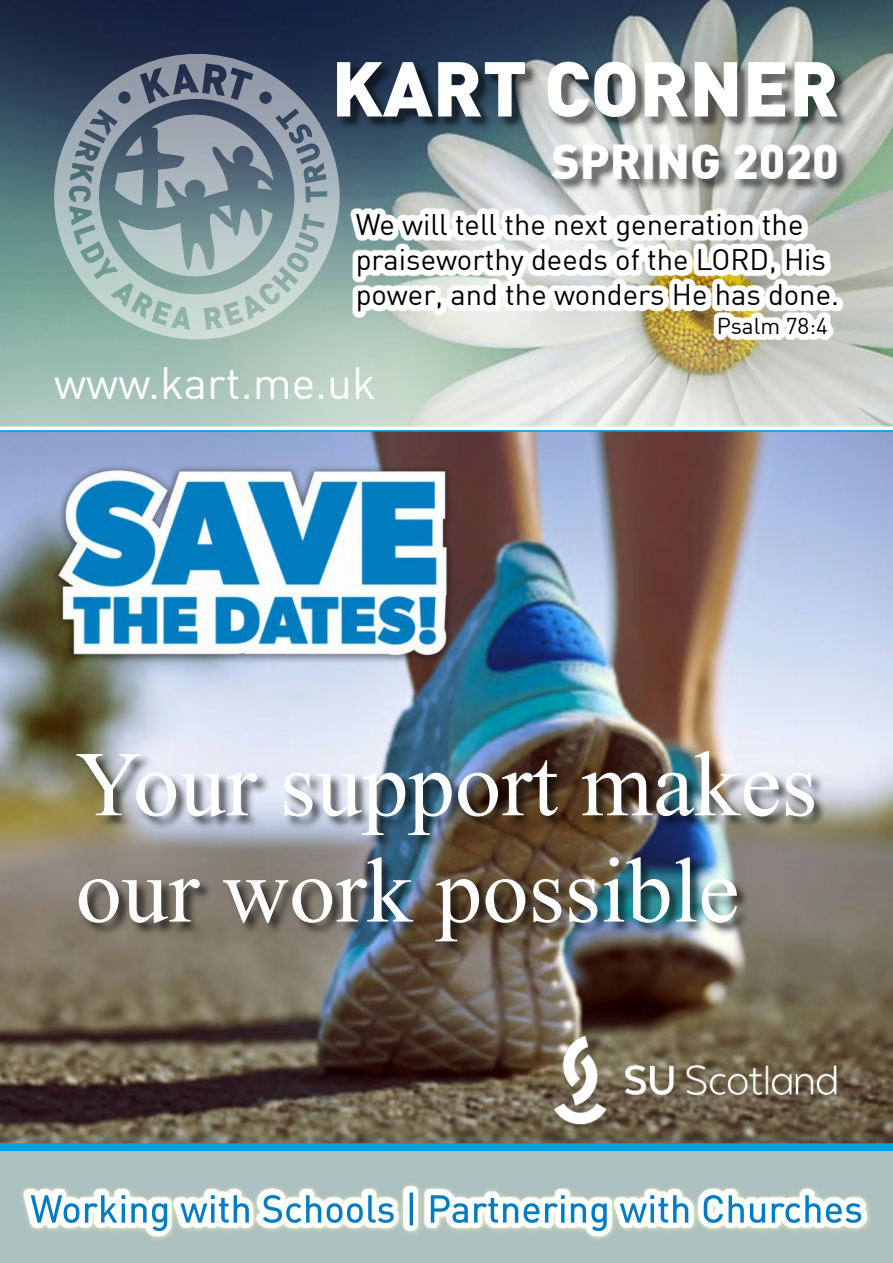
<style>
.page{position:relative;width:893px;height:1263px;background:#fff}
.page>*{position:absolute;margin:0;border:0;box-sizing:border-box;transform-origin:0 0}
.t1{font:92.55px/106.4px "Times New Roman";color:#fff}
.t2{font:900 76.35px "DIN";color:#fff}
.t3{font:900 48px "DIN";color:#fff}
.t4{font:44.4px "DIN";color:#fff}
.t5{font:29.1px/35.2px "DIN";color:#000}
.t6{font:22.5px "DIN";color:#000}
</style>
<div class="page">
<svg style="left:0;top:0;width:893px;height:426px;background:#8a9a9c"></svg>
<div style="left:0;top:434px;width:893px;height:829px;background:#acc0c0"></div>
<svg style="left:54px;top:54px;width:286px;height:285px;background:#81969c"></svg>
<svg style="left:115px;top:115px;width:159px;height:161px;background:#84979e"></svg>
<img style="left:329px;top:35px;width:558px;height:164px">
<img style="left:549px;top:128px;width:326px;height:109px">
<img style="left:350px;top:200px;width:507px;height:145px">
<img style="left:0;top:430px;width:893px;height:713px">
<div style="left:0;top:1143px;width:893px;height:8px;background:#00a0e4"></div>
<img style="left:34px;top:446px;width:444px;height:221px">
<img style="left:73px;top:720px;width:800px;height:241px">
<img style="left:552px;top:1030px;width:288px;height:100px">
<img style="left:22px;top:1185px;width:848px;height:54px">
<svg style="left:31px;top:1195px;width:48px;height:28px"></svg>
<svg style="left:85px;top:1195px;width:40px;height:27px"></svg>
<hr style="left:122px;top:1203px;width:3px;height:19px;background:#007cc2">
<svg style="left:131px;top:1203px;width:36px;height:28px"></svg>
<svg style="left:180px;top:1195px;width:69px;height:27px;background:#add4e9"></svg>
<svg style="left:263px;top:1195px;width:58px;height:28px;background:#aed4e9"></svg>
<svg style="left:327px;top:1195px;width:67px;height:28px;background:#aed4e7"></svg>
<hr style="left:410px;top:1192px;width:3px;height:33px;background:#007cc2">
<svg style="left:431px;top:1195px;width:37px;height:28px"></svg>
<svg style="left:474px;top:1198px;width:44px;height:24px"></svg>
<svg style="left:524px;top:1203px;width:15px;height:20px"></svg>
<svg style="left:545px;top:1195px;width:20px;height:27px"></svg>
<svg style="left:561px;top:1203px;width:4px;height:19px"></svg>
<svg style="left:571px;top:1203px;width:36px;height:28px"></svg>
<svg style="left:620px;top:1195px;width:68px;height:27px;background:#add4e9"></svg>
<svg style="left:704px;top:1195px;width:19px;height:28px"></svg>
<svg style="left:729px;top:1195px;width:15px;height:27px"></svg>
<svg style="left:750px;top:1203px;width:15px;height:20px"></svg>
<svg style="left:772px;top:1195px;width:48px;height:28px"></svg>
<svg style="left:826px;top:1203px;width:35px;height:20px"></svg>
<h2 class="t2" style="left:332px;top:45px;width:509px">KART CORNER</h2>
<h3 class="t3" style="left:551px;top:135px;width:289px">SPRING 2020</h3>
<p class="t5" style="left:356px;top:206px;width:485px">We will tell the next generation the praiseworthy deeds of the LORD, His power, and the wonders He has done.</p>
<p class="t6" style="left:717px;top:312px;width:112px">Psalm 78:4</p>
<h3 class="t4" style="left:54px;top:355px;width:323px">www.kart.me.uk</h3>
<h1 class="t1" style="left:76px;top:740px;width:743px">Your support makes our work possible</h1>
</div>
